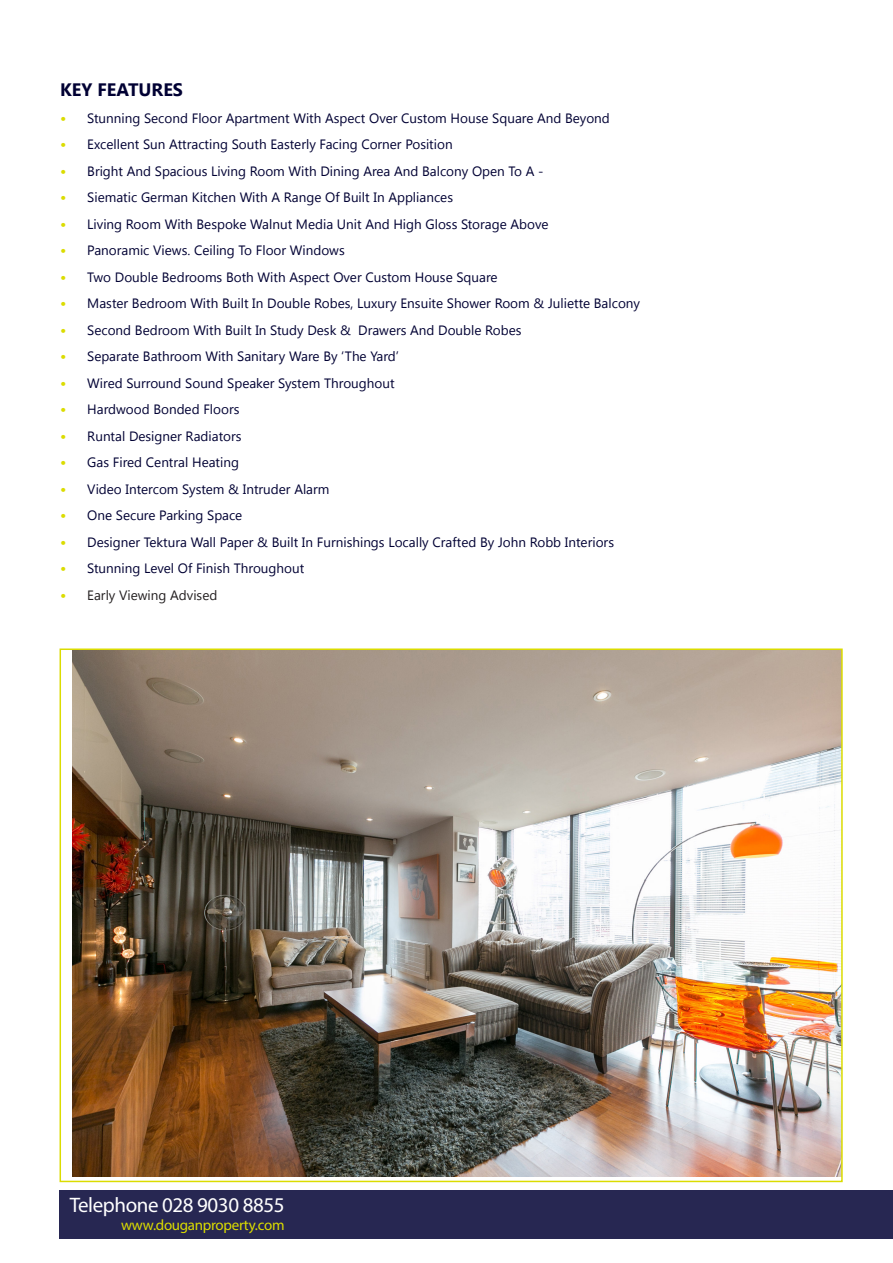
<style>
.page{position:relative;width:893px;height:1263px;background:#fff}
.page>*{position:absolute;margin:0;border:0;box-sizing:border-box;transform-origin:0 0}
.t1{font:21px "Myriad Pro";letter-spacing:-.02em;color:#fff}
.t2{font:700 18px "Segoe UI";color:#003}
.t3{font:15px "Myriad Pro";letter-spacing:-.02em;color:#dbdc00}
.t4{font:13.5px "Segoe UI";color:#003}
.t5{font:13.5px "Segoe UI";color:#231f20}
.s1{font-weight:700;font-size:15px;color:#dbdc00}
</style>
<div class="page">
<img style="left:73px;top:651px;width:767px;height:526px">
<div style="left:60px;top:1191px;width:833px;height:48px;background:#272752"></div>
<p class="t2" style="left:60px;top:77px;width:124px">KEY FEATURES</p>
<p class="t4" style="left:60px;top:108px;width:551px"><span class="s1">•</span> Stunning Second Floor Apartment With Aspect Over Custom House Square And Beyond</p>
<p class="t4" style="left:60px;top:135px;width:394px"><span class="s1">•</span> Excellent Sun Attracting South Easterly Facing Corner Position</p>
<p class="t4" style="left:60px;top:161px;width:485px"><span class="s1">•</span> Bright And Spacious Living Room With Dining Area And Balcony Open To A -</p>
<p class="t4" style="left:60px;top:188px;width:394px"><span class="s1">•</span> Siematic German Kitchen With A Range Of Built In Appliances</p>
<p class="t4" style="left:60px;top:214px;width:490px"><span class="s1">•</span> Living Room With Bespoke Walnut Media Unit And High Gloss Storage Above</p>
<p class="t4" style="left:60px;top:241px;width:286px"><span class="s1">•</span> Panoramic Views. Ceiling To Floor Windows</p>
<p class="t4" style="left:60px;top:267px;width:439px"><span class="s1">•</span> Two Double Bedrooms Both With Aspect Over Custom House Square</p>
<p class="t4" style="left:60px;top:294px;width:581px"><span class="s1">•</span> Master Bedroom With Built In Double Robes, Luxury Ensuite Shower Room &amp; Juliette Balcony</p>
<p class="t4" style="left:60px;top:320px;width:463px"><span class="s1">•</span> Second Bedroom With Built In Study Desk &amp; Drawers And Double Robes</p>
<p class="t4" style="left:60px;top:347px;width:340px"><span class="s1">•</span> Separate Bathroom With Sanitary Ware By ‘The Yard’</p>
<p class="t4" style="left:60px;top:373px;width:336px"><span class="s1">•</span> Wired Surround Sound Speaker System Throughout</p>
<p class="t4" style="left:60px;top:400px;width:181px"><span class="s1">•</span> Hardwood Bonded Floors</p>
<p class="t4" style="left:60px;top:426px;width:183px"><span class="s1">•</span> Runtal Designer Radiators</p>
<p class="t4" style="left:60px;top:453px;width:180px"><span class="s1">•</span> Gas Fired Central Heating</p>
<p class="t4" style="left:60px;top:479px;width:271px"><span class="s1">•</span> Video Intercom System &amp; Intruder Alarm</p>
<p class="t4" style="left:60px;top:506px;width:184px"><span class="s1">•</span> One Secure Parking Space</p>
<p class="t4" style="left:60px;top:532px;width:555px"><span class="s1">•</span> Designer Tektura Wall Paper &amp; Built In Furnishings Locally Crafted By John Robb Interiors</p>
<p class="t4" style="left:60px;top:559px;width:246px"><span class="s1">•</span> Stunning Level Of Finish Throughout</p>
<p class="t5" style="left:60px;top:585px;width:159px"><span class="s1">•</span> Early Viewing Advised</p>
<p class="t1" style="left:70px;top:1192px;width:216px">Telephone 028 9030 8855</p>
<p class="t3" style="left:121px;top:1216px;width:165px">www.douganproperty.com</p>
</div>
